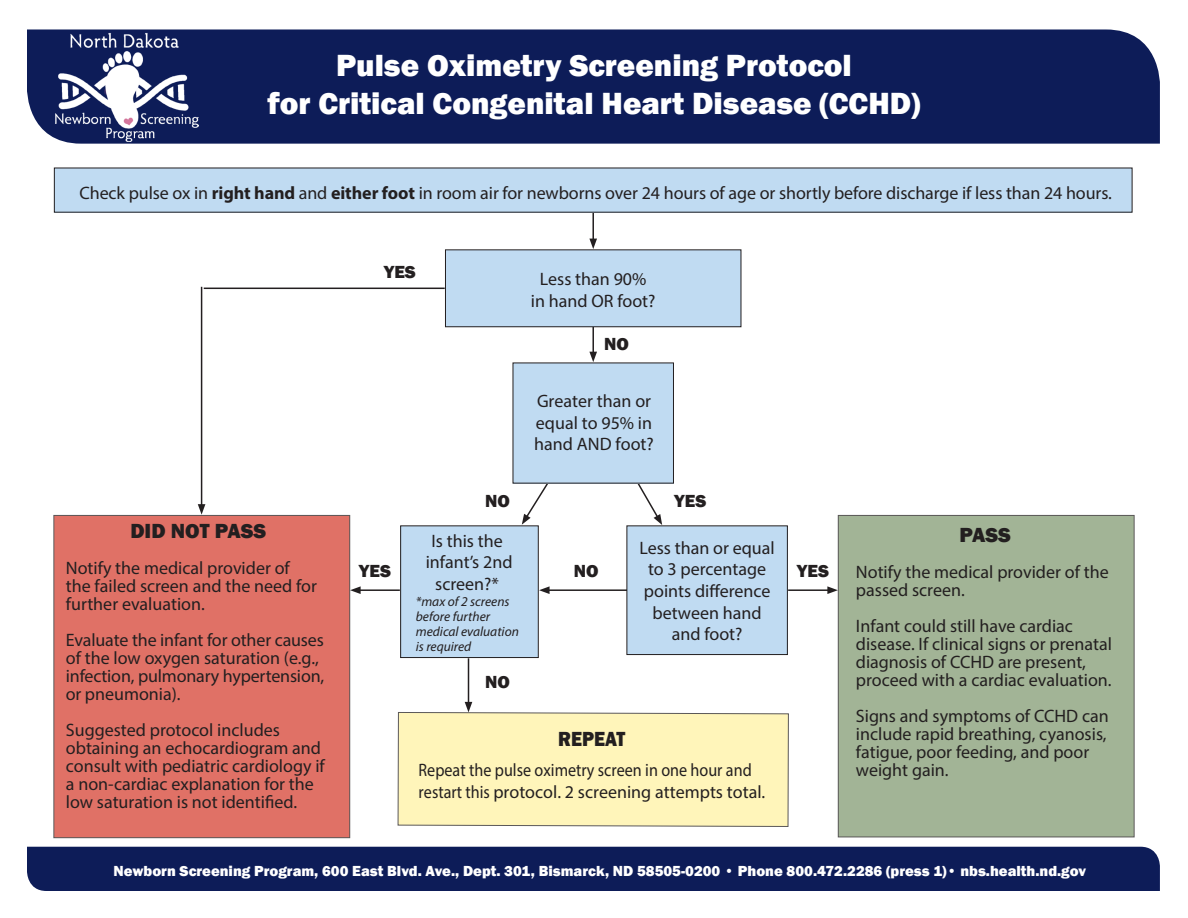
<style>
.page{position:relative;width:1188px;height:918px;background:#fff}
.page>*{position:absolute;margin:0;border:0;box-sizing:border-box;transform-origin:0 0}
.t1{font:800 31.5px "Franklin Gothic";color:#fff}
.Heading{font:800 21px "Franklin Gothic";color:#231f20}
.Heading-2{font:800 21px "Franklin Gothic";color:#231f20;scale:.9 1}
.Body_Left{font:18px/18px "Myriad Pro";color:#231f20}
.Body{font:18px/21.6px "Myriad Pro";color:#231f20;text-align:center}
.Body_Left-2{font:18px/21.6px "Myriad Pro";color:#231f20;scale:.9 1}
.YES_NO{font:800 18px "Franklin Gothic";color:#231f20}
.t2{font:800 15px "Franklin Gothic";color:#fff}
.t3{font:italic 13.5px/15px "Myriad Pro";color:#231f20}
.s1{font-weight:700}
</style>
<div class="page">
<hr style="left:592px;top:326px;width:2px;height:28px;background:#231f20">
<svg style="left:589px;top:352px;width:8px;height:10px"></svg>
<div style="left:27px;top:847px;width:1133px;height:44px;background:#0d1c58"></div>
<div style="left:27px;top:29px;width:1133px;height:115px;background:#0d1c58"></div>
<hr style="left:547px;top:589px;width:82px;height:2px;background:#231f20">
<svg style="left:539px;top:586px;width:11px;height:8px"></svg>
<svg style="left:637px;top:484px;width:25px;height:41px"></svg>
<svg style="left:522px;top:484px;width:26px;height:41px"></svg>
<div style="left:401px;top:526px;width:137px;height:132px;background:#c0dbf2"></div>
<div style="left:400px;top:525px;width:139px;height:133px;border:1px solid #231f20"></div>
<div style="left:627px;top:526px;width:160px;height:129px;background:#c0dbf2"></div>
<div style="left:627px;top:525px;width:161px;height:130px;border:1px solid #231f20"></div>
<div style="left:54px;top:168px;width:1078px;height:44px;background:#c0dbf2"></div>
<div style="left:513px;top:363px;width:160px;height:120px;background:#c0dbf2"></div>
<div style="left:54px;top:515px;width:296px;height:323px;background:#e07166"></div>
<div style="left:838px;top:515px;width:296px;height:322px;background:#a2b496"></div>
<div style="left:445px;top:250px;width:296px;height:77px;background:#c0dbf2"></div>
<div style="left:445px;top:249px;width:296px;height:78px;border:1px solid #231f20"></div>
<hr style="left:592px;top:213px;width:2px;height:28px;background:#231f20">
<svg style="left:589px;top:239px;width:8px;height:10px"></svg>
<hr style="left:201px;top:287px;width:1px;height:219px;background:#231f20">
<svg style="left:198px;top:504px;width:7px;height:11px"></svg>
<div style="left:397px;top:712px;width:392px;height:115px;background:#fff5ba"></div>
<hr style="left:468px;top:658px;width:1px;height:46px;background:#231f20">
<svg style="left:465px;top:702px;width:7px;height:10px"></svg>
<hr style="left:358px;top:589px;width:42px;height:2px;background:#231f20">
<svg style="left:350px;top:586px;width:11px;height:8px"></svg>
<hr style="left:204px;top:288px;width:241px;height:1px;background:#231f20">
<hr style="left:788px;top:589px;width:42px;height:2px;background:#231f20">
<svg style="left:827px;top:586px;width:11px;height:8px"></svg>
<img style="left:54px;top:31px;width:144px;height:110px">
<h1 class="t1" style="left:336px;top:45px;width:517px">Pulse Oximetry Screening Protocol</h1>
<h1 class="t1" style="left:267px;top:83px;width:655px">for Critical Congenital Heart Disease (CCHD)</h1>
<p class="Body" style="left:79px;top:182px;width:1034px">Check pulse ox in <span class="s1">right hand</span> and <span class="s1">either foot</span> in room air for newborns over 24 hours of age or shortly before discharge if less than 24 hours.</p>
<p class="Heading" style="left:130px;top:518px;width:138px">DID NOT PASS</p>
<p class="Body_Left" style="left:66px;top:559px;width:253px">Notify the medical provider of the failed screen and the need for further evaluation.</p>
<p class="Body_Left" style="left:66px;top:631px;width:260px">Evaluate the infant for other causes of the low oxygen saturation (e.g., infection, pulmonary hypertension, or pneumonia).</p>
<p class="Body_Left" style="left:66px;top:721px;width:260px">Suggested protocol includes obtaining an echocardiogram and consult with pediatric cardiology if a non-cardiac explanation for the low saturation is not identified.</p>
<p class="YES_NO" style="left:384px;top:261px;width:34px">YES</p>
<p class="YES_NO" style="left:485px;top:490px;width:26px">NO</p>
<p class="Body" style="left:540px;top:268px;width:108px">Less than 90%</p>
<p class="Body" style="left:531px;top:290px;width:126px">in hand OR foot?</p>
<p class="YES_NO" style="left:604px;top:332px;width:26px">NO</p>
<p class="Body" style="left:534px;top:390px;width:121px;text-align:left">Greater than or equal to 95% in hand AND foot?</p>
<p class="YES_NO" style="left:674px;top:490px;width:34px">YES</p>
<p class="Body" style="left:426px;top:530px;width:88px">Is this the infant’s 2nd screen?*</p>
<p class="Body" style="left:639px;top:537px;width:137px">Less than or equal to 3 percentage points difference between hand and foot?</p>
<p class="YES_NO" style="left:359px;top:559px;width:34px">YES</p>
<p class="YES_NO" style="left:797px;top:559px;width:34px">YES</p>
<p class="YES_NO" style="left:574px;top:559px;width:26px">NO</p>
<p class="t3" style="left:416px;top:593px;width:105px">*max of 2 screens before further medical evaluation is required</p>
<p class="YES_NO" style="left:485px;top:671px;width:26px">NO</p>
<h3 class="Heading-2" style="left:558px;top:726px;width:76px">REPEAT</h3>
<p class="Body_Left-2" style="left:419px;top:759px;width:387px">Repeat the pulse oximetry screen in one hour and restart this protocol. 2 screening attempts total.</p>
<h3 class="Heading" style="left:959px;top:521px;width:53px">PASS</h3>
<p class="Body_Left" style="left:856px;top:563px;width:254px">Notify the medical provider of the passed screen.</p>
<p class="Body_Left" style="left:856px;top:617px;width:257px">Infant could still have cardiac disease. If clinical signs or prenatal diagnosis of CCHD are present, proceed with a cardiac evaluation.</p>
<p class="Body_Left" style="left:856px;top:707px;width:254px">Signs and symptoms of CCHD can include rapid breathing, cyanosis, fatigue, poor feeding, and poor weight gain.</p>
<p class="t2" style="left:114px;top:861px;width:974px">Newborn Screening Program, 600 East Blvd. Ave., Dept. 301, Bismarck, ND 58505-0200 • Phone 800.472.2286 (press 1)• nbs.health.nd.gov</p>
</div>
